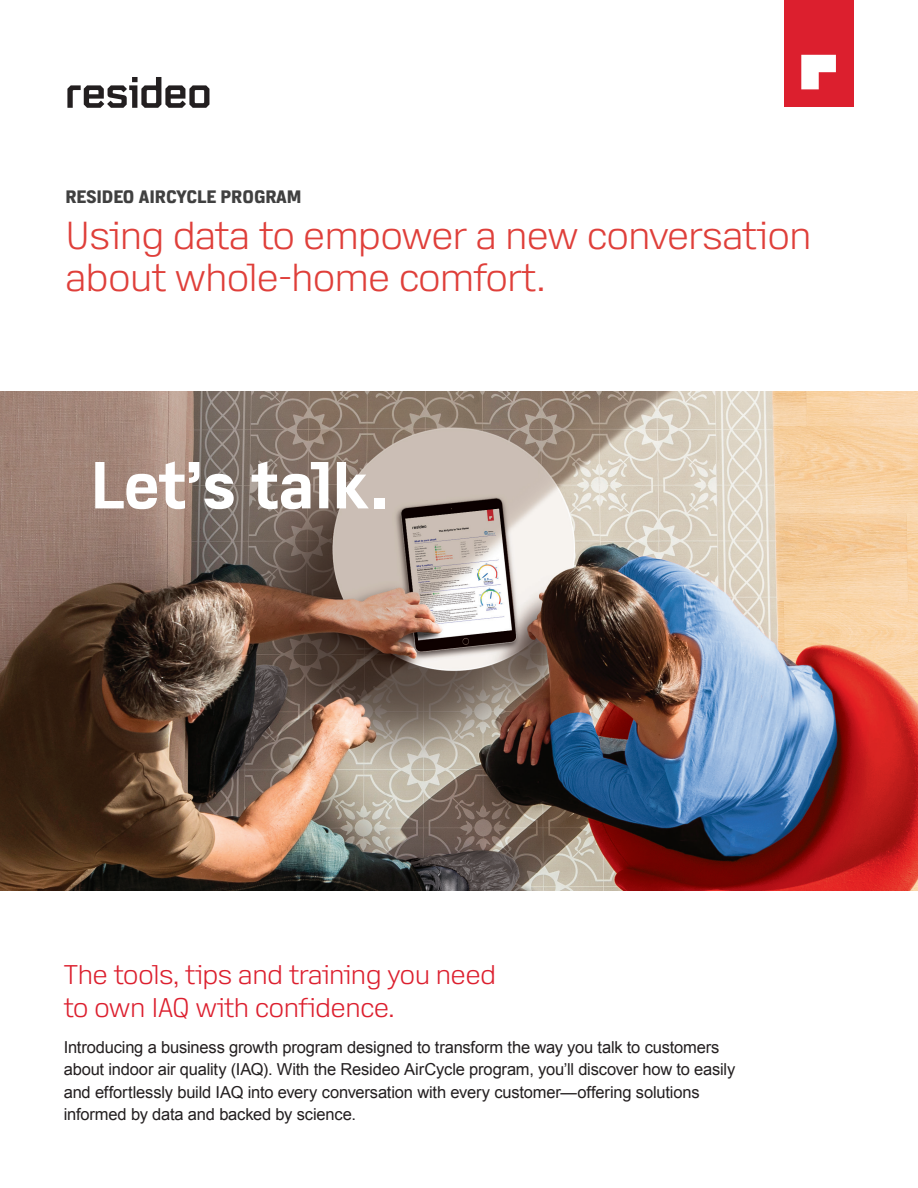
<style>
.page{position:relative;width:918px;height:1188px;background:#fff}
.page>*{position:absolute;margin:0;border:0;box-sizing:border-box;transform-origin:0 0}
.t1{font:700 66.3px "Access";letter-spacing:-.02em;color:#fff}
.t2{font:300 39px/42px "Access";color:#df3f3a}
.t3{font:300 27px/32.4px "Access";color:#dc1f2e}
.t4{font:800 18px "Access";color:#404040}
.Cover__Subtitle{font:16.5px/22.5px "Arial";letter-spacing:-.01em;color:#231f20}
</style>
<div class="page">
<img style="left:0;top:392px;width:918px;height:499px">
<svg style="left:67px;top:77px;width:142px;height:31px"></svg>
<div style="left:784px;top:0;width:69px;height:107px;background:#dc1f2e"></div>
<svg style="left:801px;top:55px;width:35px;height:34px"></svg>
<p class="t4" style="left:65px;top:187px;width:238px">RESIDEO AIRCYCLE PROGRAM</p>
<p class="t2" style="left:65px;top:214px;width:747px">Using data to empower a new conversation about whole-home comfort.</p>
<p class="t1" style="left:91px;top:449px;width:298px">Let’s talk.</p>
<p class="t3" style="left:64px;top:959px;width:434px">The tools, tips and training you need to own IAQ with confidence.</p>
<p class="Cover__Subtitle" style="left:64px;top:1036px;width:673px">Introducing a business growth program designed to transform the way you talk to customers about indoor air quality (IAQ). With the Resideo AirCycle program, you’ll discover how to easily and effortlessly build IAQ into every conversation with every customer—offering solutions informed by data and backed by science.</p>
</div>
